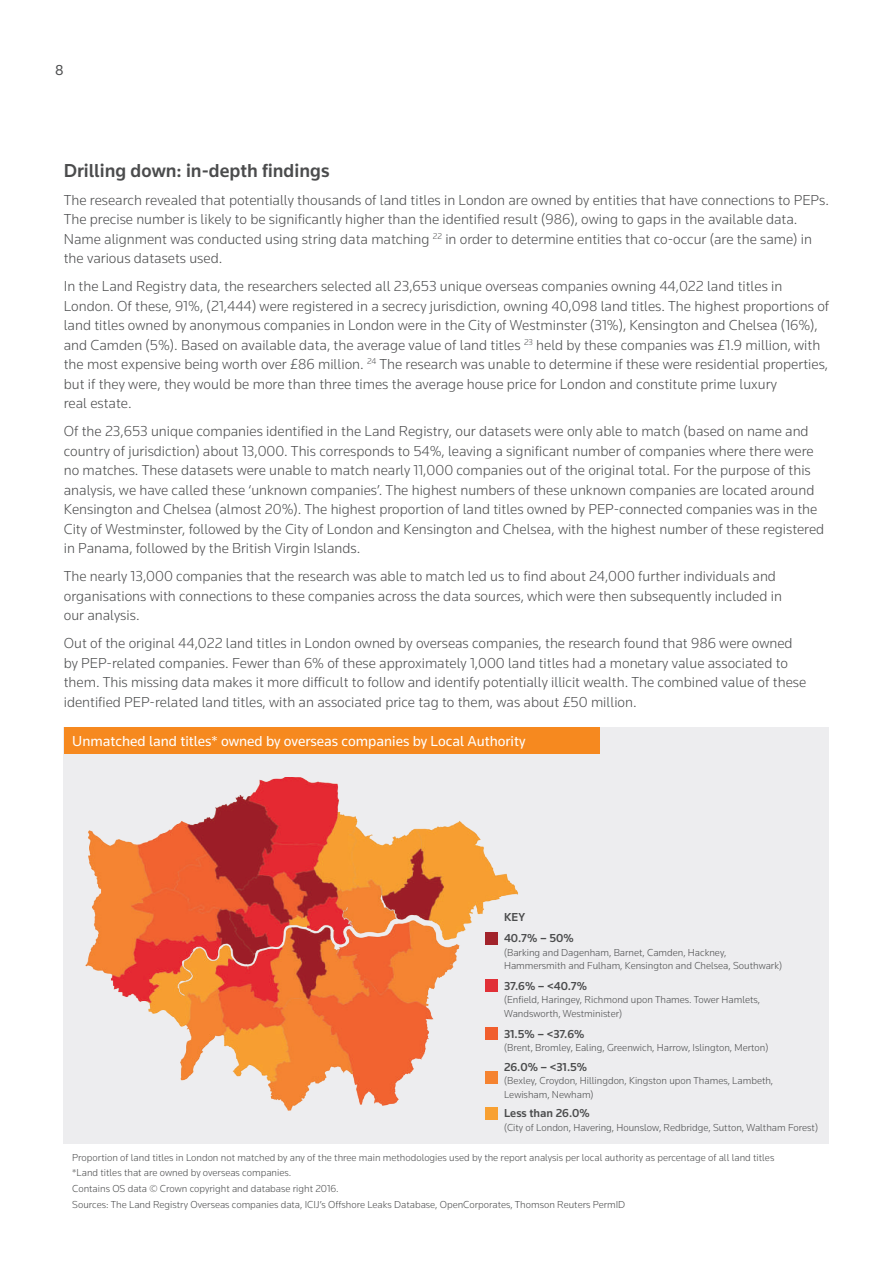
<style>
.page{position:relative;width:893px;height:1263px;background:#fff}
.page>*{position:absolute;margin:0;border:0;box-sizing:border-box;transform-origin:0 0}
.t1{font:500 19.5px "Knowledge";color:#4b4c4d}
.t2{font:300 15px/19.5px "Knowledge";color:#4b4c4d}
.t3{font:15px "Knowledge";color:#fff}
.t4{font:15px "Knowledge";color:#4b4c4d}
.t5{font:500 12px "Knowledge";color:#4b4c4d}
.t6{font:300 10.5px/13.5px "Knowledge";color:#4b4c4d}
</style>
<div class="page">
<div style="left:64px;top:727px;width:765px;height:417px;background:#ececee"></div>
<div style="left:64px;top:727px;width:536px;height:26px;background:#f6891f"></div>
<img style="left:85px;top:777px;width:433px;height:334px">
<div style="left:485px;top:1107px;width:13px;height:13px;background:#f8a031"></div>
<p class="t4" style="left:55px;top:61px;width:10px">8</p>
<h1 class="t1" style="left:64px;top:158px;width:267px">Drilling down: in-depth findings</h1>
<p class="t2" style="left:64px;top:190px;width:767px">The research revealed that potentially thousands of land titles in London are owned by entities that have connections to PEPs.<br>The precise number is likely to be significantly higher than the identified result (986), owing to gaps in the available data.<br>Name alignment was conducted using string data matching <sup>22</sup> in order to determine entities that co-occur (are the same) in the various datasets used.</p>
<p class="t2" style="left:64px;top:276px;width:767px">In the Land Registry data, the researchers selected all 23,653 unique overseas companies owning 44,022 land titles in London. Of these, 91%, (21,444) were registered in a secrecy jurisdiction, owning 40,098 land titles. The highest proportions of land titles owned by anonymous companies in London were in the City of Westminster (31%), Kensington and Chelsea (16%), and Camden (5%). Based on available data, the average value of land titles <sup>23</sup> held by these companies was £1.9 million, with the most expensive being worth over £86 million. <sup>24</sup> The research was unable to determine if these were residential properties, but if they were, they would be more than three times the average house price for London and constitute prime luxury<br>real estate.</p>
<p class="t2" style="left:64px;top:421px;width:762px">Of the 23,653 unique companies identified in the Land Registry, our datasets were only able to match (based on name and country of jurisdiction) about 13,000. This corresponds to 54%, leaving a significant number of companies where there were no matches. These datasets were unable to match nearly 11,000 companies out of the original total. For the purpose of this analysis, we have called these ‘unknown companies’. The highest numbers of these unknown companies are located around Kensington and Chelsea (almost 20%). The highest proportion of land titles owned by PEP-connected companies was in the City of Westminster, followed by the City of London and Kensington and Chelsea, with the highest number of these registered in Panama, followed by the British Virgin Islands.</p>
<p class="t2" style="left:64px;top:566px;width:720px">The nearly 13,000 companies that the research was able to match led us to find about 24,000 further individuals and organisations with connections to these companies across the data sources, which were then subsequently included in our analysis.</p>
<p class="t2" style="left:64px;top:633px;width:744px">Out of the original 44,022 land titles in London owned by overseas companies, the research found that 986 were owned by PEP-related companies. Fewer than 6% of these approximately 1,000 land titles had a monetary value associated to them. This missing data makes it more difficult to follow and identify potentially illicit wealth. The combined value of these identified PEP-related land titles, with an associated price tag to them, was about £50 million.</p>
<p class="t3" style="left:72px;top:732px;width:455px">Unmatched land titles* owned by overseas companies by Local Authority</p>
<p class="t5" style="left:504px;top:910px;width:22px">KEY</p>
<p class="t5" style="left:504px;top:931px;width:71px">40.7% – 50%</p>
<p class="t6" style="left:504px;top:945px;width:279px">(Barking and Dagenham, Barnet, Camden, Hackney,<br>Hammersmith and Fulham, Kensington and Chelsea, Southwark)</p>
<p class="t5" style="left:504px;top:978px;width:85px">37.6% – &lt;40.7%</p>
<p class="t6" style="left:504px;top:992px;width:257px">(Enfield, Haringey, Richmond upon Thames. Tower Hamlets,<br>Wandsworth, Westminister)</p>
<p class="t5" style="left:504px;top:1026px;width:82px">31.5% – &lt;37.6%</p>
<p class="t6" style="left:504px;top:1041px;width:266px">(Brent, Bromley, Ealing, Greenwich, Harrow, Islington, Merton)</p>
<p class="t5" style="left:504px;top:1059px;width:85px">26.0% – &lt;31.5%</p>
<p class="t6" style="left:504px;top:1074px;width:271px">(Bexley, Croydon, Hillingdon, Kingston upon Thames, Lambeth,<br>Lewisham, Newham)</p>
<p class="t5" style="left:504px;top:1106px;width:87px">Less than 26.0%</p>
<p class="t6" style="left:504px;top:1120px;width:315px">(City of London, Havering, Hounslow, Redbridge, Sutton, Waltham Forest)</p>
<p class="t6" style="left:72px;top:1149px;width:704px;line-height:15.8px">Proportion of land titles in London not matched by any of the three main methodologies used by the report analysis per local authority as percentage of all land titles *Land titles that are owned by overseas companies.<br>Contains OS data © Crown copyright and database right 2016.<br>Sources: The Land Registry Overseas companies data, ICIJ’s Offshore Leaks Database, OpenCorporates, Thomson Reuters PermID</p>
</div>
